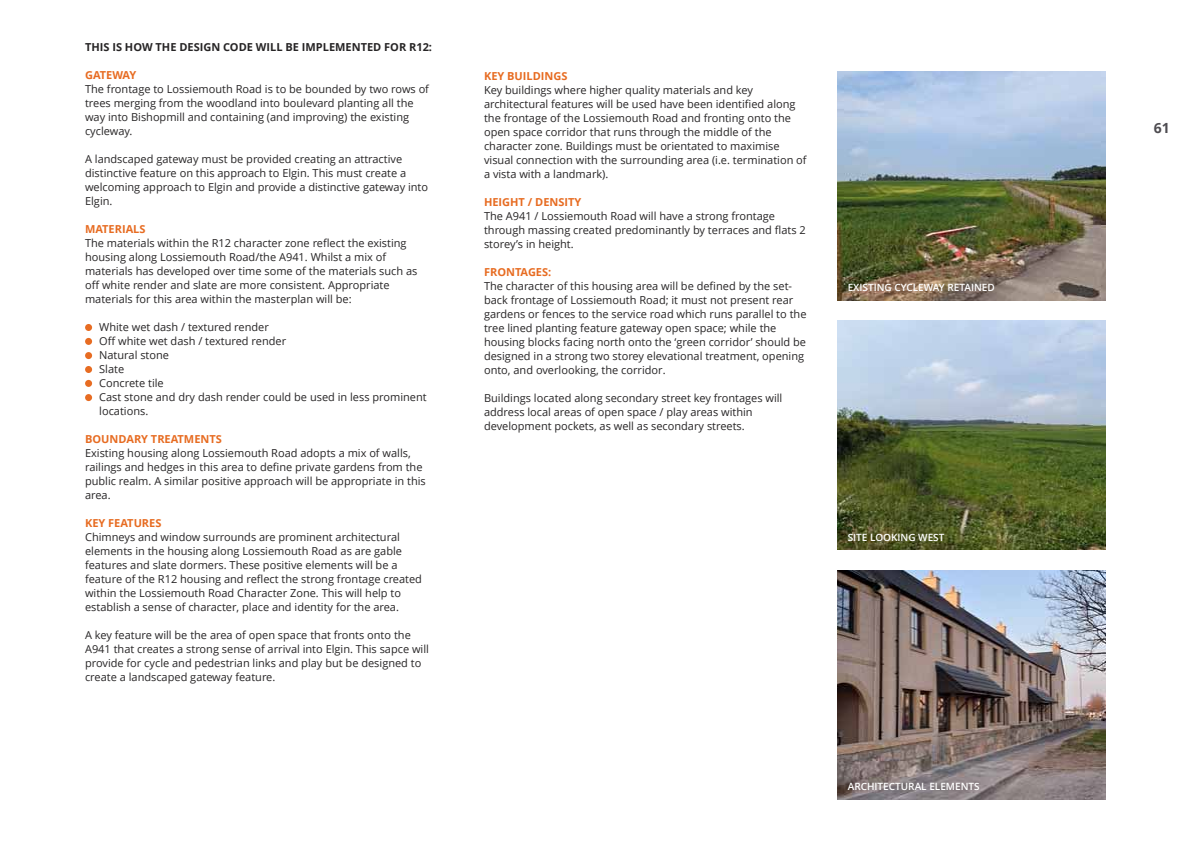
<style>
.page{position:relative;width:1191px;height:842px;background:#fff}
.page>*{position:absolute;margin:0;border:0;box-sizing:border-box;transform-origin:0 0}
.t1{font:700 14px "Open Sans";color:#4e4c51}
.t2{font:11px/14px "Open Sans";color:#272526}
.t3{font:700 11px "Open Sans";color:#e76c22}
.t4{font:700 11px "Open Sans";color:#272526}
.t5{font:700 11px "Open Sans";letter-spacing:-.02em;color:#e76c22}
.t6{font:600 10px "Open Sans";color:#fff}
</style>
<div class="page">
<div style="left:85px;top:324px;width:7px;height:7px;background:#e76c22;border-radius:50%"></div>
<div style="left:85px;top:338px;width:7px;height:7px;background:#e76c22;border-radius:50%"></div>
<div style="left:85px;top:352px;width:7px;height:7px;background:#e76c22;border-radius:50%"></div>
<div style="left:85px;top:366px;width:7px;height:7px;background:#e76c22;border-radius:50%"></div>
<div style="left:85px;top:380px;width:7px;height:7px;background:#e76c22;border-radius:50%"></div>
<div style="left:85px;top:394px;width:7px;height:7px;background:#e76c22;border-radius:50%"></div>
<img style="left:838px;top:71px;width:267px;height:229px">
<img style="left:838px;top:321px;width:267px;height:229px">
<img style="left:838px;top:570px;width:267px;height:229px">
<p class="t4" style="left:85px;top:39px;width:348px">THIS IS HOW THE DESIGN CODE WILL BE IMPLEMENTED FOR R12:</p>
<p class="t5" style="left:85px;top:67px;width:53px">GATEWAY</p>
<p class="t2" style="left:85px;top:82px;width:345px">The frontage to Lossiemouth Road is to be bounded by two rows of trees merging from the woodland into boulevard planting all the way into Bishopmill and containing (and improving) the existing cycleway.</p>
<p class="t2" style="left:85px;top:152px;width:344px">A landscaped gateway must be provided creating an attractive distinctive feature on this approach to Elgin. This must create a welcoming approach to Elgin and provide a distinctive gateway into Elgin.</p>
<p class="t3" style="left:85px;top:221px;width:62px">MATERIALS</p>
<p class="t2" style="left:85px;top:236px;width:334px">The materials within the R12 character zone reflect the existing housing along Lossiemouth Road/the A941. Whilst a mix of materials has developed over time some of the materials such as off white render and slate are more consistent. Appropriate materials for this area within the masterplan will be:</p>
<p class="t2" style="left:99px;top:320px;width:171px">White wet dash / textured render</p>
<p class="t2" style="left:99px;top:334px;width:188px">Off white wet dash / textured render</p>
<p class="t2" style="left:99px;top:348px;width:71px">Natural stone</p>
<p class="t2" style="left:99px;top:362px;width:26px">Slate</p>
<p class="t2" style="left:99px;top:376px;width:66px">Concrete tile</p>
<p class="t2" style="left:99px;top:390px;width:329px">Cast stone and dry dash render could be used in less prominent locations.</p>
<p class="t3" style="left:85px;top:431px;width:138px">BOUNDARY TREATMENTS</p>
<p class="t2" style="left:85px;top:446px;width:342px">Existing housing along Lossiemouth Road adopts a mix of walls, railings and hedges in this area to define private gardens from the public realm. A similar positive approach will be appropriate in this area.</p>
<p class="t3" style="left:85px;top:515px;width:78px">KEY FEATURES</p>
<p class="t2" style="left:85px;top:530px;width:338px">Chimneys and window surrounds are prominent architectural elements in the housing along Lossiemouth Road as are gable features and slate dormers. These positive elements will be a feature of the R12 housing and reflect the strong frontage created within the Lossiemouth Road Character Zone. This will help to establish a sense of character, place and identity for the area.</p>
<p class="t2" style="left:85px;top:628px;width:345px">A key feature will be the area of open space that fronts onto the A941 that creates a strong sense of arrival into Elgin. This sapce will provide for cycle and pedestrian links and play but be designed to create a landscaped gateway feature.</p>
<p class="t3" style="left:484px;top:68px;width:85px">KEY BUILDINGS</p>
<p class="t2" style="left:484px;top:82px;width:324px">Key buildings where higher quality materials and key architectural features will be used have been identified along the frontage of the Lossiemouth Road and fronting onto the open space corridor that runs through the middle of the character zone. Buildings must be orientated to maximise visual connection with the surrounding area (i.e. termination of a vista with a landmark).</p>
<p class="t3" style="left:484px;top:194px;width:99px">HEIGHT / DENSITY</p>
<p class="t2" style="left:484px;top:208px;width:323px">The A941 / Lossiemouth Road will have a strong frontage through massing created predominantly by terraces and flats 2 storey’s in height.</p>
<p class="t3" style="left:484px;top:264px;width:69px">FRONTAGES:</p>
<p class="t2" style="left:484px;top:278px;width:324px">The character of this housing area will be defined by the set&shy;back frontage of Lossiemouth Road; it must not present rear gardens or fences to the service road which runs parallel to the tree lined planting feature gateway open space; while the housing blocks facing north onto the ‘green corridor’ should be designed in a strong two storey elevational treatment, opening onto, and overlooking, the corridor.</p>
<p class="t2" style="left:484px;top:390px;width:300px">Buildings located along secondary street key frontages will address local areas of open space / play areas within development pockets, as well as secondary streets.</p>
<p class="t6" style="left:847px;top:280px;width:149px">EXISTING CYCLEWAY RETAINED</p>
<p class="t6" style="left:847px;top:530px;width:98px">SITE LOOKING WEST</p>
<p class="t6" style="left:847px;top:779px;width:133px">ARCHITECTURAL ELEMENTS</p>
<p class="t1" style="left:1153px;top:118px;width:17px">61</p>
</div>
